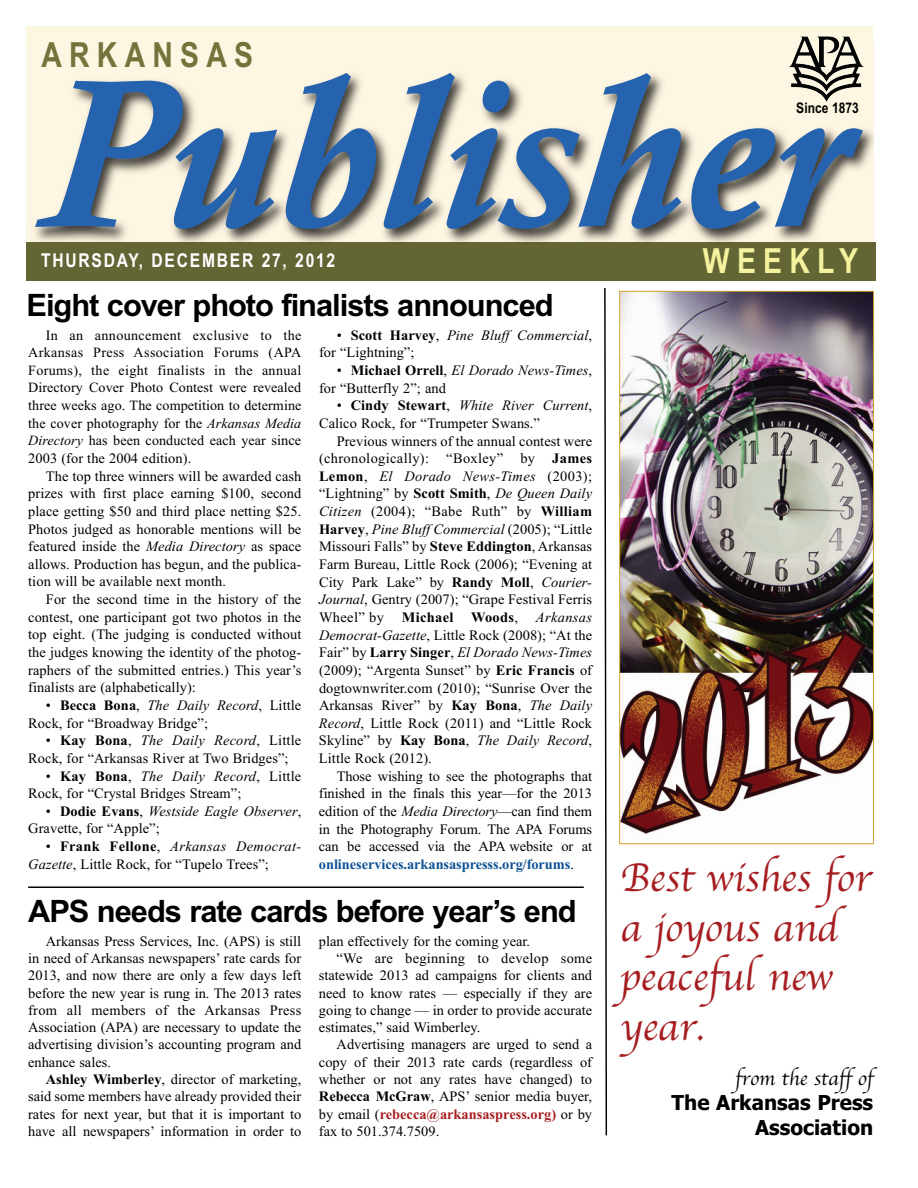
<style>
.page{position:relative;width:918px;height:1188px;background:#fff}
.page>*{position:absolute;margin:0;border:0;box-sizing:border-box;transform-origin:0 0}
.t1{font:italic 700 214.95px "Calisto";color:#2663af}
.t2{font:41.1px/49.3px "Apple Chancery";color:#a61e21}
.t3{font:700 34.65px "Arial Narrow";letter-spacing:.21em;color:#73743b}
.t4{font:700 34.65px "Arial Narrow";letter-spacing:.21em;color:#f4f29e}
.t5{font:700 30.9px "Arial";letter-spacing:-.035em;color:#000}
.t6{font:700 20.55px/25px "Tahoma";color:#000;text-align:right}
.t7{font:20.55px "Apple Chancery";color:#000}
.t8{font:700 19.05px "Arial Narrow";letter-spacing:.09em;color:#fff}
.t9{font:700 14.7px "Arial Narrow";color:#000}
.t10{font:14.4px/17.7px "Times New Roman";letter-spacing:.005em;color:#000}
.t11{font:italic 14.4px/17.7px "Times New Roman";letter-spacing:.005em;color:#000}
.t12{font:700 14.4px "Times New Roman";color:#a61e21}
.t13{font:14.1px/17.7px "Times New Roman";letter-spacing:.005em;color:#000;text-align:justify}
.s1{font-style:italic}
.s2{font-size:14.4px}
.s3{font-weight:700}
.s4{font-style:normal}
.s5{font-weight:700;font-style:normal}
.s6{font-weight:700;color:#0e5295}
.s7{font-weight:400;color:#000}
</style>
<div class="page">
<div style="left:26px;top:26px;width:847px;height:216px;background:#fdf6e1"></div>
<img style="left:35px;top:42px;width:838px;height:200px">
<div style="left:26px;top:242px;width:849px;height:39px;background:#646534"></div>
<img style="left:817px;top:36px;width:22px;height:18px">
<svg style="left:604px;top:288px;width:4px;height:848px"></svg>
<hr style="left:28px;top:887px;width:556px;height:1px;background:#000">
<img style="left:621px;top:293px;width:251px;height:541px">
<div style="left:619px;top:291px;width:255px;height:553px;border:1px solid #cfa030"></div>
<h3 class="t3" style="left:41px;top:35px;width:213px">ARKANSAS</h3>
<h1 class="t1" style="left:41px;top:26px;width:808px">Publisher</h1>
<h3 class="t8" style="left:41px;top:249px;width:296px">THURSDAY, DECEMBER 27, 2012</h3>
<h3 class="t4" style="left:703px;top:241px;width:157px">WEEKLY</h3>
<p class="t9" style="left:796px;top:100px;width:64px">Since 1873</p>
<h3 class="t5" style="left:26px;top:294px;width:529px">Eight cover photo finalists announced</h3>
<p class="t13" style="left:28px;top:327px;width:275px;text-indent:18px">In an announcement exclusive to the Arkansas Press Association Forums (APA Forums), the eight finalists in the annual Directory Cover Photo Contest were revealed three weeks ago. The competition to determine the cover photography for the <span class="s1">Arkansas Media Directory</span> has been conducted each year <span class="s2">since</span></p>
<p class="t10" style="left:28px;top:451px;width:165px">2003 (for the 2004 edition).</p>
<p class="t10" style="left:46px;top:468px;width:257px">The top three winners will be awarded cash</p>
<p class="t10" style="left:28px;top:486px;width:275px">prizes with first place earning $100, second</p>
<p class="t10" style="left:28px;top:504px;width:275px">place getting $50 and third place netting $25.</p>
<p class="t10" style="left:28px;top:521px;width:275px">Photos judged as honorable mentions will be</p>
<p class="t10" style="left:28px;top:539px;width:275px">featured inside the <span class="s1">Media Directory</span> as space</p>
<p class="t10" style="left:28px;top:557px;width:275px">allows. Production has begun, and the publica-</p>
<p class="t10" style="left:28px;top:574px;width:199px">tion will be available next month.</p>
<p class="t10" style="left:46px;top:592px;width:257px">For the second time in the history of the</p>
<p class="t10" style="left:28px;top:609px;width:275px">contest, one participant got two photos in the</p>
<p class="t10" style="left:28px;top:627px;width:275px">top eight. (The judging is conducted without</p>
<p class="t10" style="left:28px;top:645px;width:275px">the judges knowing the identity of the photog-</p>
<p class="t10" style="left:28px;top:662px;width:275px">raphers of the submitted entries.) This year’s</p>
<p class="t10" style="left:28px;top:680px;width:169px">finalists are (alphabetically):</p>
<p class="t10" style="left:28px;top:698px;width:275px;text-indent:18px">• <span class="s3">Becca Bona</span>, <span class="s1">The Daily Record</span>, Little<br>Rock, for “Broadway Bridge”;</p>
<p class="t10" style="left:28px;top:733px;width:275px;text-indent:18px">• <span class="s3">Kay Bona</span>, <span class="s1">The Daily Record</span>, Little<br>Rock, for “Arkansas River at Two Bridges”;</p>
<p class="t10" style="left:28px;top:768px;width:275px;text-indent:18px">• <span class="s3">Kay Bona</span>, <span class="s1">The Daily Record</span>, Little<br>Rock, for “Crystal Bridges Stream”;</p>
<p class="t10" style="left:28px;top:803px;width:275px;text-indent:18px">• <span class="s3">Dodie Evans</span>, <span class="s1">Westside Eagle Observer</span>,<br>Gravette, for “Apple”;</p>
<p class="t10" style="left:28px;top:839px;width:275px;text-indent:18px">• <span class="s3">Frank Fellone</span>, <span class="s1">Arkansas Democrat-<br>Gazette</span>, Little Rock, for “Tupelo Trees”;</p>
<p class="t11" style="left:319px;top:327px;width:275px;text-indent:18px"><span class="s4">•</span> <span class="s5">Scott Harvey</span><span class="s4">,</span> Pine Bluff Commercial<span class="s4">, for “Lightning”;</span></p>
<p class="t10" style="left:319px;top:363px;width:275px;text-indent:18px">• <span class="s3">Michael Orrell</span>, <span class="s1">El Dorado News-Times</span>, for “Butterfly 2”; and</p>
<p class="t10" style="left:319px;top:398px;width:275px;text-indent:18px">• <span class="s3">Cindy Stewart</span>, <span class="s1">White River Current</span>,<br>Calico Rock, for “Trumpeter Swans.”</p>
<p class="t10" style="left:319px;top:433px;width:275px;text-align:justify;text-indent:18px">Previous winners of the annual contest were (chronologically): “Boxley” by <span class="s3">James Lemon</span>, <span class="s1">El Dorado News-Times</span> (2003); “Lightning” by <span class="s3">Scott Smith</span>, <span class="s1">De Queen Daily Citizen</span> (2004); “Babe Ruth” by <span class="s3">William Harvey</span>, <span class="s1">Pine Bluff Commercial</span> (2005); “Little Missouri Falls” by <span class="s3">Steve Eddington</span>, Arkansas Farm Bureau, Little Rock (2006); “Evening at City Park Lake” by <span class="s3">Randy Moll</span>, <span class="s1">Courier-Journal</span>, Gentry (2007); “Grape Festival Ferris Wheel” by <span class="s3">Michael Woods</span>, <span class="s1">Arkansas Democrat-Gazette</span>, Little Rock (2008); “At the Fair” by <span class="s3">Larry Singer</span>, <span class="s1">El Dorado News-Times </span>(2009); “Argenta Sunset” by <span class="s3">Eric Francis</span> of dogtownwriter.com (2010); “Sunrise Over the Arkansas River” by <span class="s3">Kay Bona</span>, <span class="s1">The Daily Record</span>, Little Rock (2011) and “Little Rock Skyline” by <span class="s3">Kay Bona</span>, <span class="s1">The Daily Record</span>, Little Rock (2012).</p>
<p class="t10" style="left:319px;top:768px;width:275px;text-align:justify;text-indent:18px">Those wishing to see the photographs that finished in the finals this year—for the 2013 edition of the <span class="s1">Media Directory</span>—can find them in the Photography Forum. The APA Forums can be accessed via the APA website or at <span class="s6">onlineservices.arkansaspresss.org/forums</span>.</p>
<h3 class="t5" style="left:28px;top:900px;width:550px">APS needs rate cards before year’s end</h3>
<p class="t10" style="left:28px;top:934px;width:275px;line-height:17.2px;text-align:justify;text-indent:18px">Arkansas Press Services, Inc. (APS) is still in need of Arkansas newspapers’ rate cards for 2013, and now there are only a few days left before the new year is rung in. The 2013 rates from all members of the Arkansas Press Association (APA) are necessary to update the advertising division’s accounting program and enhance sales.</p>
<p class="t10" style="left:28px;top:1072px;width:275px;line-height:17.2px;text-align:justify;text-indent:18px"><span class="s3">Ashley Wimberley</span>, director of marketing, said some members have already provided their rates for next year, but that it is important to have all newspapers’ information in order to</p>
<p class="t10" style="left:319px;top:933px;width:213px">plan effectively for the coming year.</p>
<p class="t10" style="left:337px;top:951px;width:257px">“We are beginning to develop some</p>
<p class="t10" style="left:319px;top:968px;width:275px">statewide 2013 ad campaigns for clients and</p>
<p class="t10" style="left:319px;top:985px;width:275px">need to know rates — especially if they are</p>
<p class="t10" style="left:319px;top:1003px;width:275px">going to change — in order to provide accurate</p>
<p class="t10" style="left:319px;top:1020px;width:163px">estimates,” said Wimberley.</p>
<p class="t10" style="left:337px;top:1037px;width:257px">Advertising managers are urged to send a</p>
<p class="t10" style="left:319px;top:1054px;width:275px">copy of their 2013 rate cards (regardless of</p>
<p class="t10" style="left:319px;top:1072px;width:275px">whether or not any rates have changed) to</p>
<p class="t10" style="left:319px;top:1089px;width:275px"><span class="s3">Rebecca McGraw</span>, APS’ senior media buyer,</p>
<p class="t12" style="left:319px;top:1109px;width:275px"><span class="s7">by email (</span>rebecca@arkansaspress.org) <span class="s7">or by</span></p>
<p class="t10" style="left:319px;top:1124px;width:122px">fax to 501.374.7509.</p>
<h2 class="t2" style="left:620px;top:852px;width:253px">Best wishes for a joyous and peaceful new year.</h2>
<h3 class="t7" style="left:735px;top:1066px;width:140px">from the staff of</h3>
<h3 class="t6" style="left:672px;top:1090px;width:203px">The Arkansas Press<br>Association</h3>
</div>
